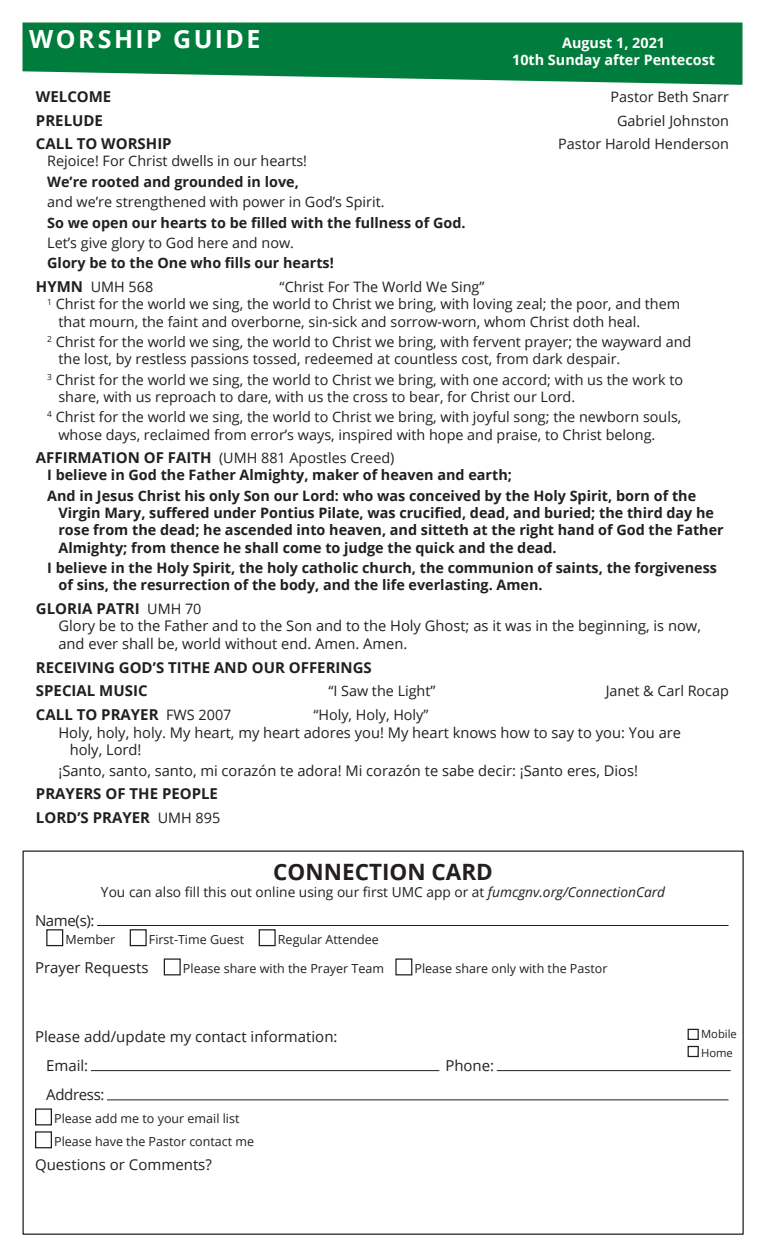
<style>
.page{position:relative;width:765px;height:1260px;background:#fff}
.page>*{position:absolute;margin:0;border:0;box-sizing:border-box;transform-origin:0 0}
.t1{font:700 25px "Open Sans";letter-spacing:.095em;color:#fff}
.t2{font:700 22.5px "Open Sans";color:#231f20}
.t3{font:700 15px "Open Sans";color:#231f20}
.t4{font:15px "Open Sans";color:#231f20}
.t5{font:15px "Open Sans";letter-spacing:-.025em;color:#231f20}
.Litany_Block{font:14.75px/17.6px "Open Sans";color:#231f20}
.Litany_Block-2{font:14.38px/17.2px "Open Sans";color:#231f20}
.Litany_Block-3{font:700 14.38px/17.2px "Open Sans";color:#231f20}
.Litany_Block-4{font:700 14.38px/17.2px "Open Sans";color:#fff;text-align:center}
.t6{font:13.75px "Open Sans";color:#231f20}
.t7{font:12.5px "Open Sans";color:#231f20}
.t8{font:11.25px "Open Sans";color:#231f20}
.s1{font-weight:700;font-size:15px}
.s2{font-weight:400;font-size:14.38px}
.s3{font-style:italic}
</style>
<div class="page">
<svg style="left:22px;top:22px;width:720px;height:63px;background:#1e8c53"></svg>
<hr style="left:97px;top:925px;width:632px;height:1px;background:#231f20">
<div style="left:46px;top:929px;width:17px;height:17px;border:1px solid #231f20"></div>
<div style="left:130px;top:929px;width:17px;height:17px;border:1px solid #231f20"></div>
<div style="left:259px;top:929px;width:17px;height:17px;border:1px solid #231f20"></div>
<div style="left:164px;top:958px;width:17px;height:17px;border:1px solid #231f20"></div>
<div style="left:395px;top:958px;width:17px;height:17px;border:1px solid #231f20"></div>
<hr style="left:91px;top:1070px;width:348px;height:1px;background:#231f20">
<hr style="left:497px;top:1070px;width:234px;height:1px;background:#231f20">
<hr style="left:107px;top:1099px;width:622px;height:1px;background:#231f20">
<div style="left:35px;top:1108px;width:17px;height:17px;border:1px solid #231f20"></div>
<div style="left:35px;top:1131px;width:17px;height:17px;border:1px solid #231f20"></div>
<div style="left:688px;top:1029px;width:11px;height:11px;border:1px solid #231f20"></div>
<div style="left:688px;top:1046px;width:11px;height:11px;border:1px solid #231f20"></div>
<p class="t1" style="left:29px;top:22px;width:233px">WORSHIP GUIDE</p>
<p class="Litany_Block-4" style="left:512px;top:34px;width:204px">August 1, 2021<br>10th Sunday after Pentecost</p>
<p class="t3" style="left:36px;top:86px;width:77px">WELCOME</p>
<p class="Litany_Block-2" style="left:611px;top:88px;width:120px">Pastor Beth Snarr</p>
<p class="t3" style="left:36px;top:110px;width:69px">PRELUDE</p>
<p class="Litany_Block-2" style="left:617px;top:111px;width:113px">Gabriel Johnston</p>
<p class="t3" style="left:36px;top:133px;width:137px">CALL TO WORSHIP</p>
<p class="Litany_Block-2" style="left:558px;top:135px;width:172px">Pastor Harold Henderson</p>
<p class="Litany_Block-2" style="left:47px;top:152px;width:261px">Rejoice! For Christ dwells in our hearts!</p>
<p class="Litany_Block-3" style="left:47px;top:173px;width:253px">We’re rooted and grounded in love,</p>
<p class="Litany_Block-2" style="left:47px;top:193px;width:339px">and we’re strengthened with power in God’s Spirit.</p>
<p class="Litany_Block-3" style="left:47px;top:213px;width:420px">So we open our hearts to be filled with the fullness of God.</p>
<p class="Litany_Block-2" style="left:47px;top:234px;width:248px">Let’s give glory to God here and now.</p>
<p class="Litany_Block-3" style="left:47px;top:254px;width:288px">Glory be to the One who fills our hearts!</p>
<p class="Litany_Block-2" style="left:36px;top:278px;width:119px"><span class="s1">HYMN</span> UMH 568</p>
<p class="Litany_Block-2" style="left:280px;top:278px;width:206px">“Christ For The World We Sing”</p>
<p class="Litany_Block-2" style="left:58px;top:295px;width:623px;text-indent:-11px"><sup>1</sup> Christ for the world we sing, the world to Christ we bring, with loving zeal; the poor, and them that mourn, the faint and overborne, sin-sick and sorrow-worn, whom Christ doth heal.</p>
<p class="Litany_Block-2" style="left:58px;top:333px;width:634px;text-indent:-11px"><sup>2</sup> Christ for the world we sing, the world to Christ we bring, with fervent prayer; the wayward and the lost, by restless passions tossed, redeemed at countless cost, from dark despair.</p>
<p class="Litany_Block-2" style="left:58px;top:370px;width:626px;text-indent:-11px"><sup>3</sup> Christ for the world we sing, the world to Christ we bring, with one accord; with us the work to share, with us reproach to dare, with us the cross to bear, for Christ our Lord.</p>
<p class="Litany_Block-2" style="left:58px;top:408px;width:624px;text-indent:-11px"><sup>4</sup> Christ for the world we sing, the world to Christ we bring, with joyful song; the newborn souls, whose days, reclaimed from error’s ways, inspired with hope and praise, to Christ belong.</p>
<p class="Litany_Block-2" style="left:36px;top:449px;width:360px"><span class="s1">AFFIRMATION OF FAITH</span> (UMH 881 Apostles Creed)</p>
<p class="Litany_Block-3" style="left:47px;top:466px;width:466px">I believe in God the Father Almighty, maker of heaven and earth;</p>
<p class="Litany_Block-3" style="left:58px;top:487px;width:667px;text-indent:-11px">And in Jesus Christ his only Son our Lord: who was conceived by the Holy Spirit, born of the Virgin Mary, suffered under Pontius Pilate, was crucified, dead, and buried; the third day he rose from the dead; he ascended into heaven, and sitteth at the right hand of God the Father Almighty; from thence he shall come to judge the quick and the dead.</p>
<p class="Litany_Block-3" style="left:58px;top:559px;width:660px;text-indent:-11px">I believe in the Holy Spirit, the holy catholic church, the communion of saints, the forgiveness of sins, the resurrection of the body, and the life everlasting. Amen.</p>
<p class="t3" style="left:36px;top:598px;width:167px">GLORIA PATRI <span class="s2">UMH 70</span></p>
<p class="Litany_Block" style="left:58px;top:617px;width:644px">Glory be to the Father and to the Son and to the Holy Ghost; as it was in the beginning, is now, and ever shall be, world without end. Amen. Amen.</p>
<p class="t3" style="left:36px;top:657px;width:337px">RECEIVING GOD’S TITHE AND OUR OFFERINGS</p>
<p class="t3" style="left:36px;top:680px;width:113px">SPECIAL MUSIC</p>
<p class="Litany_Block-2" style="left:328px;top:682px;width:109px">“I Saw the Light”</p>
<p class="Litany_Block-2" style="left:606px;top:682px;width:125px">Janet &amp; Carl Rocap</p>
<p class="t3" style="left:36px;top:704px;width:197px">CALL TO PRAYER <span class="s2">FWS 2007</span></p>
<p class="Litany_Block-2" style="left:313px;top:706px;width:117px">“Holy, Holy, Holy”</p>
<p class="Litany_Block" style="left:70px;top:723px;width:613px;text-indent:-11px">Holy, holy, holy. My heart, my heart adores you! My heart knows how to say to you: You are holy, Lord!</p>
<p class="Litany_Block" style="left:58px;top:761px;width:581px">¡Santo, santo, santo, mi corazón te adora! Mi corazón te sabe decir: ¡Santo eres, Dios!</p>
<p class="t3" style="left:36px;top:783px;width:184px">PRAYERS OF THE PEOPLE</p>
<p class="t3" style="left:36px;top:807px;width:186px">LORD’S PRAYER <span class="s2">UMH 895</span></p>
<p class="t2" style="left:273px;top:856px;width:221px">CONNECTION CARD</p>
<p class="t6" style="left:101px;top:882px;width:566px">You can also fill this out online using our first UMC app or at <span class="s3">fumcgnv.org/ConnectionCard</span></p>
<p class="t4" style="left:35px;top:910px;width:61px">Name(s):</p>
<p class="t7" style="left:66px;top:931px;width:51px">Member</p>
<p class="t7" style="left:149px;top:931px;width:97px">First-Time Guest</p>
<p class="t7" style="left:278px;top:931px;width:102px">Regular Attendee</p>
<p class="t4" style="left:35px;top:957px;width:115px">Prayer Requests</p>
<p class="t7" style="left:183px;top:960px;width:203px">Please share with the Prayer Team</p>
<p class="t7" style="left:415px;top:960px;width:194px">Please share only with the Pastor</p>
<p class="t4" style="left:35px;top:1026px;width:304px">Please add/update my contact information:</p>
<p class="t4" style="left:46px;top:1055px;width:44px">Email:</p>
<p class="t4" style="left:445px;top:1055px;width:50px">Phone:</p>
<p class="t5" style="left:46px;top:1085px;width:60px">Address:</p>
<p class="t7" style="left:54px;top:1110px;width:187px">Please add me to your email list</p>
<p class="t7" style="left:54px;top:1133px;width:201px">Please have the Pastor contact me</p>
<p class="t4" style="left:35px;top:1154px;width:178px">Questions or Comments?</p>
<p class="t8" style="left:701px;top:1026px;width:37px">Mobile</p>
<p class="t8" style="left:701px;top:1045px;width:33px">Home</p>
</div>
